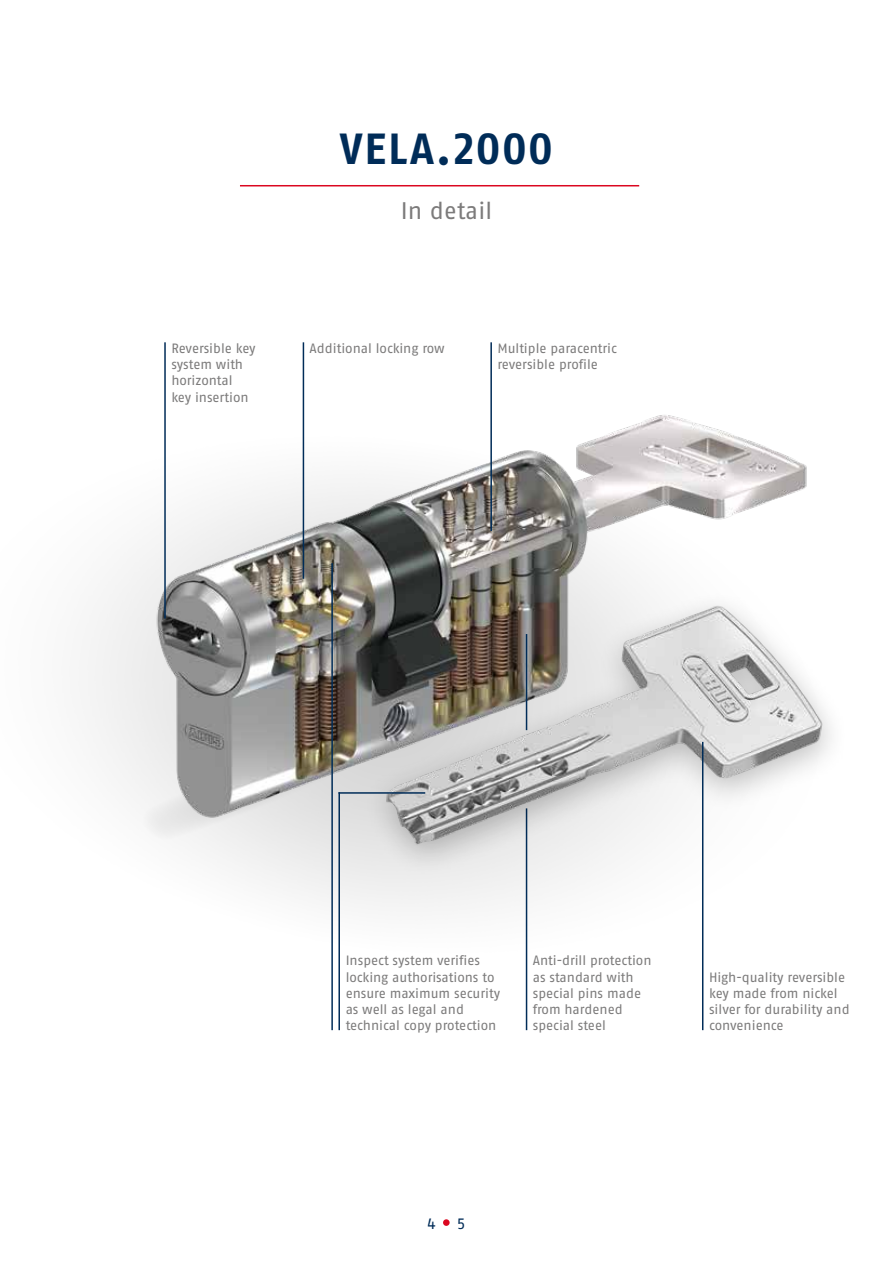
<style>
.page{position:relative;width:893px;height:1263px;background:#fff}
.page>*{position:absolute;margin:0;border:0;box-sizing:border-box;transform-origin:0 0}
.t1{font:700 43.5px "ABUS Fago Pro";letter-spacing:.045em;color:#002c58}
.t2{font:24px "ABUS Fago Pro";letter-spacing:.01em;color:#7c7b7b}
.t3{font:15px "ABUS Fago Pro";color:#002c58}
.t4{font:13.5px/16.2px "ABUS Fago Pro";letter-spacing:-.005em;color:#7c7b7b}
</style>
<div class="page">
<hr style="left:240px;top:185px;width:399px;height:1px;background:#db0720">
<svg style="left:87px;top:343px;width:617px;height:688px"></svg>
<svg style="left:87px;top:670px;width:406px;height:239px;fill:#f5f5f5"></svg>
<hr style="left:526px;top:808px;width:1px;height:222px;background:#002c58">
<hr style="left:338px;top:792px;width:2px;height:238px;background:#002c58">
<img style="left:147px;top:397px;width:660px;height:463px">
<div style="left:362px;top:589px;width:487px;height:288px;background:#000;opacity:.24"></div>
<img style="left:379px;top:598px;width:450px;height:257px">
<hr style="left:338px;top:792px;width:87px;height:2px;background:#002c58">
<hr style="left:331px;top:563px;width:2px;height:467px;background:#002c58">
<hr style="left:526px;top:634px;width:1px;height:96px;background:#002c58">
<hr style="left:702px;top:742px;width:1px;height:288px;background:#002c58">
<hr style="left:164px;top:342px;width:2px;height:276px;background:#002c58">
<hr style="left:303px;top:342px;width:1px;height:237px;background:#002c58">
<hr style="left:490px;top:342px;width:2px;height:189px;background:#002c58">
<div style="left:443px;top:1219px;width:7px;height:7px;background:#db0720;border-radius:50%"></div>
<h1 class="t1" style="left:340px;top:123px;width:215px">VELA.2000</h1>
<h2 class="t2" style="left:401px;top:196px;width:93px">In detail</h2>
<p class="t4" style="left:171px;top:340px;width:86px">Reversible key</p>
<p class="t4" style="left:310px;top:340px;width:137px">Additional locking row</p>
<p class="t4" style="left:171px;top:356px;width:79px">system with horizontal key insertion</p>
<p class="t4" style="left:497px;top:340px;width:121px">Multiple paracentric reversible profile</p>
<p class="t4" style="left:346px;top:952px;width:156px">Inspect system verifies locking authorisations to ensure maximum security as well as legal and technical copy protection</p>
<p class="t4" style="left:533px;top:952px;width:120px">Anti-drill protection as standard with special pins made from hardened special steel</p>
<p class="t4" style="left:709px;top:969px;width:142px">High-quality reversible key made from nickel silver for durability and convenience</p>
<p class="t3" style="left:427px;top:1214px;width:10px">4</p>
<p class="t3" style="left:457px;top:1214px;width:10px">5</p>
</div>
